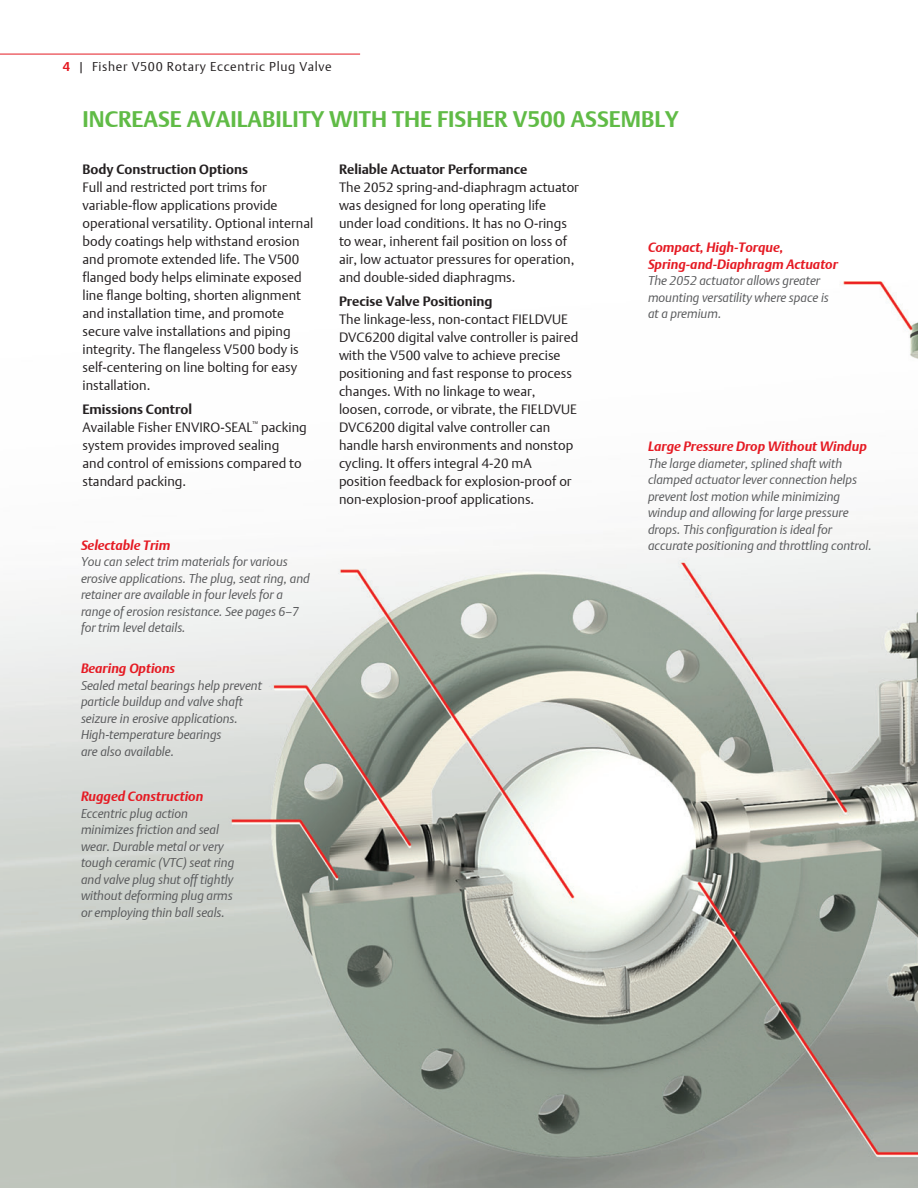
<style>
.page{position:relative;width:918px;height:1188px;background:#fff}
.page>*{position:absolute;margin:0;border:0;box-sizing:border-box;transform-origin:0 0}
.t1{font:700 22.5px "DTL Argo T";color:#60bb46}
.body_copy{font:13.5px/18px "DTL Argo T Light";color:#231f20}
.t2{font:italic 700 13.5px "DTL Argo T";color:#e51a23}
.body_copy-2{font:700 13.5px "DTL Argo T";color:#231f20}
.t3{font:italic 12.75px/16.5px "DTL Argo T Light";color:#57585a}
.t4{font:12.75px "DTL Argo T Light";letter-spacing:.05em;color:#231f20}
.s1{font-family:"DTL Argo T";font-weight:700;color:#e51a23}
</style>
<div class="page">
<img style="left:0;top:53px;width:918px;height:1135px">
<hr style="left:0;top:54px;width:360px;height:1px;background:#e51a23">
<p class="t4" style="left:63px;top:59px;width:270px"><span class="s1">4</span> | Fisher V500 Rotary Eccentric Plug Valve</p>
<p class="t1" style="left:82px;top:106px;width:597px">INCREASE AVAILABILITY WITH THE FISHER V500 ASSEMBLY</p>
<p class="body_copy-2" style="left:82px;top:161px;width:167px">Body Construction Options</p>
<p class="body_copy" style="left:82px;top:178px;width:232px">Full and restricted port trims for variable-flow applications provide operational versatility. Optional internal body coatings help withstand erosion and promote extended life. The V500 flanged body helps eliminate exposed line flange bolting, shorten alignment and installation time, and promote secure valve installations and piping integrity. The flangeless V500 body is self-centering on line bolting for easy installation.</p>
<p class="body_copy-2" style="left:82px;top:401px;width:111px">Emissions Control</p>
<p class="body_copy" style="left:82px;top:418px;width:226px">Available Fisher ENVIRO-SEAL<sup>™</sup> packing system provides improved sealing<br>and control of emissions compared to standard packing.</p>
<p class="body_copy-2" style="left:339px;top:161px;width:190px">Reliable Actuator Performance</p>
<p class="body_copy" style="left:339px;top:178px;width:241px">The 2052 spring-and-diaphragm actuator was designed for long operating life under load conditions. It has no O-rings to wear, inherent fail position on loss of air, low actuator pressures for operation, and double-sided diaphragms.</p>
<p class="body_copy-2" style="left:339px;top:293px;width:155px">Precise Valve Positioning</p>
<p class="body_copy" style="left:339px;top:310px;width:241px">The linkage-less, non-contact FIELDVUE DVC6200 digital valve controller is paired with the V500 valve to achieve precise positioning and fast response to process changes. With no linkage to wear, loosen, corrode, or vibrate, the FIELDVUE DVC6200 digital valve controller can handle harsh environments and nonstop cycling. It offers integral 4-20 mA position feedback for explosion-proof or non-explosion-proof applications.</p>
<p class="t2" style="left:648px;top:240px;width:137px">Compact, High-Torque,</p>
<p class="t2" style="left:648px;top:256px;width:191px">Spring-and-Diaphragm Actuator</p>
<p class="t3" style="left:648px;top:273px;width:174px">The 2052 actuator allows greater</p>
<p class="t3" style="left:648px;top:289px;width:182px">mounting versatility where space is</p>
<p class="t3" style="left:648px;top:306px;width:75px">at a premium.</p>
<p class="t2" style="left:648px;top:438px;width:220px">Large Pressure Drop Without Windup</p>
<p class="t3" style="left:648px;top:455px;width:196px">The large diameter, splined shaft with</p>
<p class="t3" style="left:648px;top:471px;width:225px">clamped actuator lever connection helps prevent lost motion while minimizing windup and allowing for large pressure drops. This configuration is ideal for accurate positioning and throttling control.</p>
<p class="t2" style="left:81px;top:537px;width:91px">Selectable Trim</p>
<p class="t3" style="left:81px;top:553px;width:230px">You can select trim materials for various erosive applications. The plug, seat ring, and</p>
<p class="t3" style="left:81px;top:586px;width:219px">retainer are available in four levels for a range of erosion resistance. See pages 6–7 for trim level details.</p>
<p class="t2" style="left:81px;top:661px;width:96px">Bearing Options</p>
<p class="t3" style="left:81px;top:677px;width:183px">Sealed metal bearings help prevent</p>
<p class="t3" style="left:81px;top:694px;width:164px">particle buildup and valve shaft</p>
<p class="t3" style="left:81px;top:710px;width:158px">seizure in erosive applications.</p>
<p class="t3" style="left:81px;top:727px;width:142px">High-temperature bearings</p>
<p class="t3" style="left:81px;top:743px;width:95px">are also available.</p>
<p class="t2" style="left:81px;top:788px;width:124px">Rugged Construction</p>
<p class="t3" style="left:81px;top:805px;width:109px">Eccentric plug action</p>
<p class="t3" style="left:81px;top:821px;width:139px">minimizes friction and seal</p>
<p class="t3" style="left:81px;top:838px;width:144px">wear. Durable metal or very</p>
<p class="t3" style="left:81px;top:854px;width:155px">tough ceramic (VTC) seat ring</p>
<p class="t3" style="left:81px;top:871px;width:154px">and valve plug shut off tightly</p>
<p class="t3" style="left:81px;top:887px;width:153px">without deforming plug arms</p>
<p class="t3" style="left:81px;top:904px;width:145px">or employing thin ball seals.</p>
</div>
